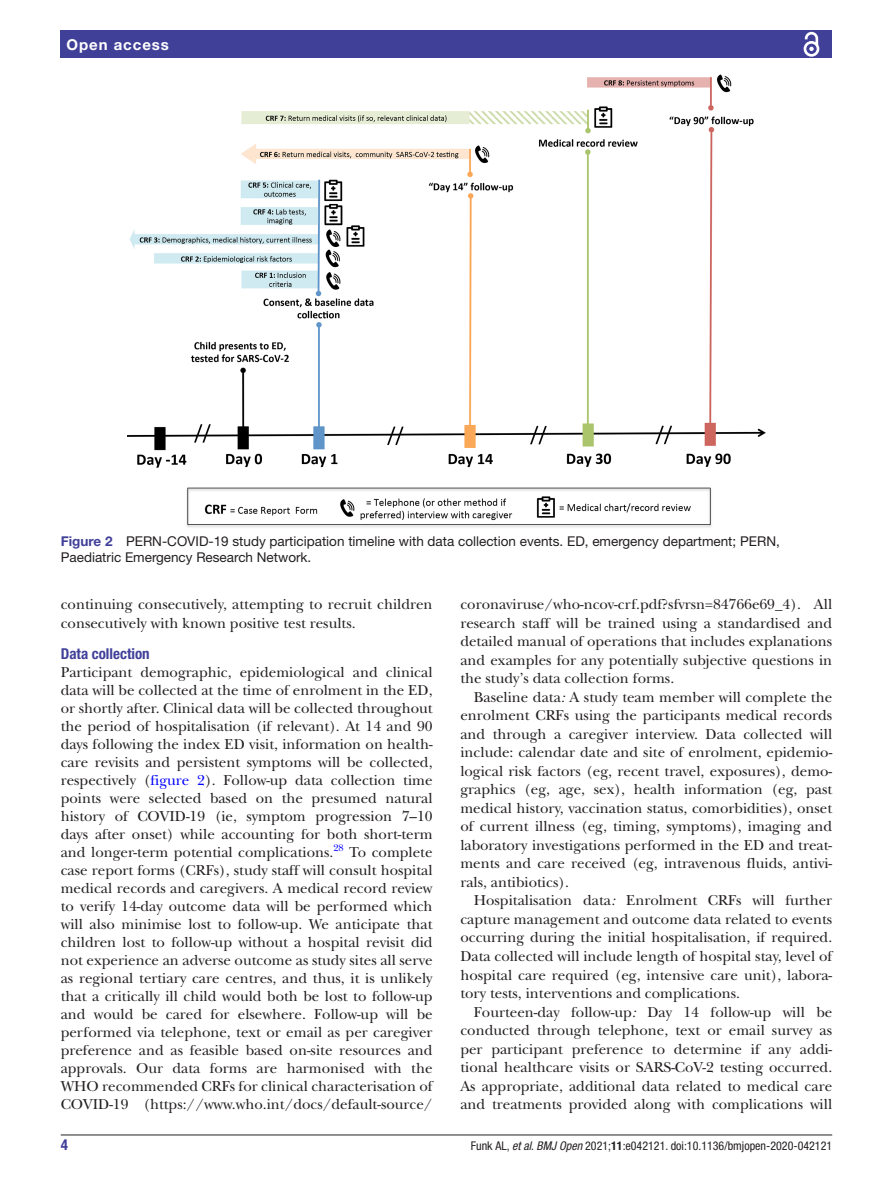
<style>
.page{position:relative;width:893px;height:1191px;background:#fff}
.page>*{position:absolute;margin:0;border:0;box-sizing:border-box;transform-origin:0 0}
.t1{font:15px/18.5px "New Baskerville";color:#231f20;text-align:justify}
.t2{font:700 condensed 15px "Helvetica Neue LT Std";color:#414099}
.t3{font:700 15px "Helvetica Neue LT Std";letter-spacing:.065em;color:#fff}
.t4{font:13.5px/16.2px "Helvetica Neue LT Std";color:#231f20}
.t5{font:condensed 12px "Helvetica Neue LT Std";color:#231f20}
.s1{font-weight:700;color:#414099}
.s2{color:#00f}
.s3{font-style:italic}
.s4{font-weight:700}
</style>
<div class="page">
<hr style="left:61px;top:1134px;width:771px;height:1px;background:#231f20">
<div style="left:61px;top:31px;width:771px;height:27px;background:#414099"></div>
<svg style="left:803px;top:31px;width:17px;height:26px"></svg>
<img style="left:128px;top:74px;width:637px;height:454px">
<p class="t3" style="left:66px;top:35px;width:104px">Open access</p>
<p class="t4" style="left:61px;top:533px;width:721px"><span class="s1">Figure 2</span> PERN-COVID-19 study participation timeline with data collection events. ED, emergency department; PERN,<br>Paediatric Emergency Research Network.</p>
<p class="t1" style="left:61px;top:595px;width:373px">continuing consecutively, attempting to recruit children consecutively with known positive test results.</p>
<p class="t2" style="left:61px;top:645px;width:91px">Data collection</p>
<p class="t1" style="left:61px;top:663px;width:373px;line-height:18px">Participant demographic, epidemiological and clinical data will be collected at the time of enrolment in the ED, or shortly after. Clinical data will be collected throughout the period of hospitalisation (if relevant). At 14 and 90 days following the index ED visit, information on health&shy;care revisits and persistent symptoms will be collected, respectively (<span class="s2">figure 2</span>). Follow-up data collection time points were selected based on the presumed natural history of COVID-19 (ie, symptom progression 7–10 days after onset) while accounting for both short-term and longer-term potential complications.<sup>28</sup> To complete case report forms (CRFs), study staff will consult hospital medical records and caregivers. A medical record review to verify 14-day outcome data will be performed which will also minimise lost to follow-up. We anticipate that children lost to follow-up without a hospital revisit did not experience an adverse outcome as study sites all serve as regional tertiary care centres, and thus, it is unlikely that a critically ill child would both be lost to follow-up and would be cared for elsewhere. Follow-up will be performed via telephone, text or email as per caregiver preference and as feasible based on-site resources and approvals. Our data forms are harmonised with the WHO recommended CRFs for clinical characterisation of COVID-19 (https://www.who.int/docs/default-source/</p>
<p class="t1" style="left:460px;top:595px;width:373px">coronaviruse/who-ncov-crf.pdf?sfvrsn=84766e69_4). All research staff will be trained using a standardised and detailed manual of operations that includes explanations and examples for any potentially subjective questions in the study’s data collection forms.</p>
<p class="t1" style="left:460px;top:688px;width:373px;text-indent:14px">Baseline data<span class="s3">:</span> A study team member will complete the enrolment CRFs using the participants medical records and through a caregiver interview. Data collected will include: calendar date and site of enrolment, epidemio&shy;logical risk factors (eg, recent travel, exposures), demo&shy;graphics (eg, age, sex), health information (eg, past medical history, vaccination status, comorbidities), onset of current illness (eg, timing, symptoms), imaging and laboratory investigations performed in the ED and treat&shy;ments and care received (eg, intravenous fluids, antivi&shy;rals, antibiotics).</p>
<p class="t1" style="left:460px;top:891px;width:373px;text-indent:14px">Hospitalisation data<span class="s3">:</span> Enrolment CRFs will further capture management and outcome data related to events occurring during the initial hospitalisation, if required.<br>Data collected will include length of hospital stay, level of hospital care required (eg, intensive care unit), labora&shy;tory tests, interventions and complications.</p>
<p class="t1" style="left:460px;top:1002px;width:373px;text-indent:14px">Fourteen-day follow-up<span class="s3">:</span> Day 14 follow-up will be conducted through telephone, text or email survey as per participant preference to determine if any addi&shy;tional healthcare visits or SARS-CoV-2 testing occurred.<br>As appropriate, additional data related to medical care and treatments provided along with complications will</p>
<p class="t2" style="left:61px;top:1135px;width:9px">4</p>
<p class="t5" style="left:471px;top:1138px;width:363px">Funk AL, <span class="s3">et al</span>. <span class="s3">BMJ Open</span> 2021;<span class="s4">11</span>:e042121. doi:10.1136/bmjopen-2020-042121</p>
</div>
